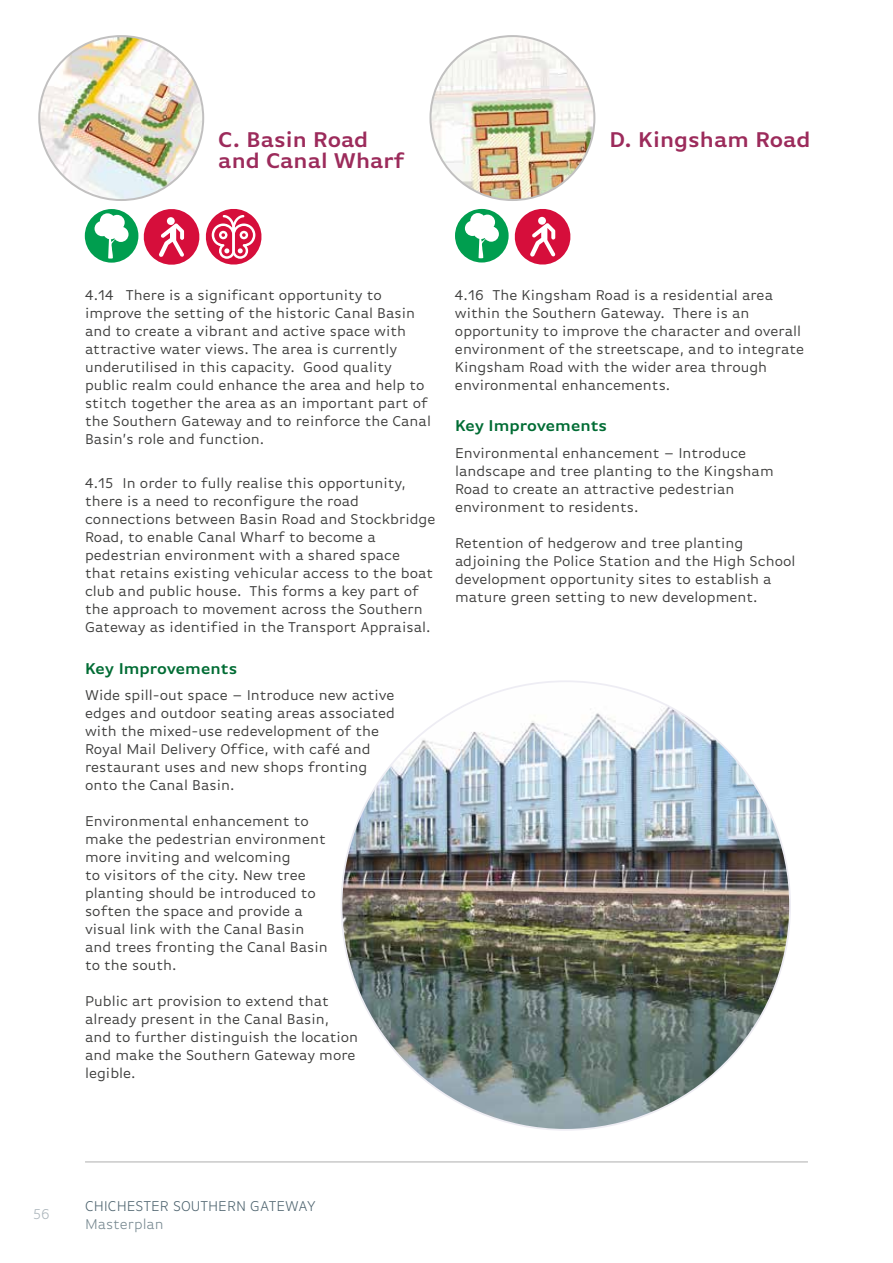
<style>
.page{position:relative;width:893px;height:1263px;background:#fff}
.page>*{position:absolute;margin:0;border:0;box-sizing:border-box;transform-origin:0 0}
.t1{font:600 22.5px/21px "Basic Gothic Pro";color:#9c2b5b}
.t2{font:600 16.5px "Basic Gothic Pro";color:#016c34}
.t3{font:15px/18px "Basic Gothic Pro";color:#3c3c3b}
.t4{font:300 15px "Basic Gothic Pro";color:#4d636e}
.t5{font:300 15px "Basic Gothic Pro";color:#74868e}
.t6{font:300 15px "Basic Gothic Pro";color:#abb5bb}
</style>
<div class="page">
<hr style="left:85px;top:1161px;width:723px;height:1px;background:#aeaeae">
<img style="left:341px;top:681px;width:449px;height:449px;border-radius:224px">
<div style="left:85px;top:209px;width:53px;height:54px;background:#009e4f;border-radius:50%"></div>
<svg style="left:95px;top:213px;width:34px;height:46px"></svg>
<svg style="left:143px;top:209px;width:119px;height:56px"></svg>
<div style="left:455px;top:209px;width:54px;height:53px;background:#009e4f;border-radius:50%"></div>
<svg style="left:465px;top:213px;width:34px;height:45px"></svg>
<svg style="left:514px;top:209px;width:57px;height:56px"></svg>
<img style="left:39px;top:36px;width:164px;height:164px;border-radius:82px">
<img style="left:430px;top:36px;width:164px;height:164px;border-radius:82px">
<h1 class="t1" style="left:218px;top:129px;width:188px">C. Basin Road and Canal Wharf</h1>
<h1 class="t1" style="left:609px;top:129px;width:202px">D. Kingsham Road</h1>
<p class="t3" style="left:85px;top:286px;width:348px">4.14 There is a significant opportunity to improve the setting of the historic Canal Basin and to create a vibrant and active space with attractive water views. The area is currently underutilised in this capacity. Good quality public realm could enhance the area and help to stitch together the area as an important part of the Southern Gateway and to reinforce the Canal Basin’s role and function.</p>
<p class="t3" style="left:85px;top:474px;width:352px">4.15 In order to fully realise this opportunity, there is a need to reconfigure the road connections between Basin Road and Stockbridge Road, to enable Canal Wharf to become a pedestrian environment with a shared space<br>that retains existing vehicular access to the boat club and public house. This forms a key part of the approach to movement across the Southern Gateway as identified in the Transport Appraisal.</p>
<p class="t2" style="left:85px;top:659px;width:154px">Key Improvements</p>
<p class="t3" style="left:85px;top:686px;width:311px">Wide spill-out space – Introduce new active edges and outdoor seating areas associated with the mixed-use redevelopment of the Royal Mail Delivery Office, with café and restaurant uses and new shops fronting onto the Canal Basin.</p>
<p class="t3" style="left:85px;top:812px;width:244px">Environmental enhancement to make the pedestrian environment more inviting and welcoming<br>to visitors of the city. New tree planting should be introduced to soften the space and provide a visual link with the Canal Basin and trees fronting the Canal Basin to the south.</p>
<p class="t3" style="left:85px;top:992px;width:275px">Public art provision to extend that already present in the Canal Basin, and to further distinguish the location and make the Southern Gateway more legible.</p>
<p class="t3" style="left:455px;top:286px;width:351px">4.16 The Kingsham Road is a residential area within the Southern Gateway. There is an opportunity to improve the character and overall environment of the streetscape, and to integrate Kingsham Road with the wider area through environmental enhancements.</p>
<p class="t2" style="left:455px;top:416px;width:154px">Key Improvements</p>
<p class="t3" style="left:455px;top:444px;width:320px">Environmental enhancement – Introduce landscape and tree planting to the Kingsham Road to create an attractive pedestrian environment to residents.</p>
<p class="t3" style="left:455px;top:534px;width:342px">Retention of hedgerow and tree planting adjoining the Police Station and the High School development opportunity sites to establish a mature green setting to new development.</p>
<p class="t6" style="left:33px;top:1206px;width:18px">56</p>
<p class="t4" style="left:85px;top:1197px;width:232px">CHICHESTER SOUTHERN GATEWAY</p>
<p class="t5" style="left:85px;top:1215px;width:80px">Masterplan</p>
</div>
